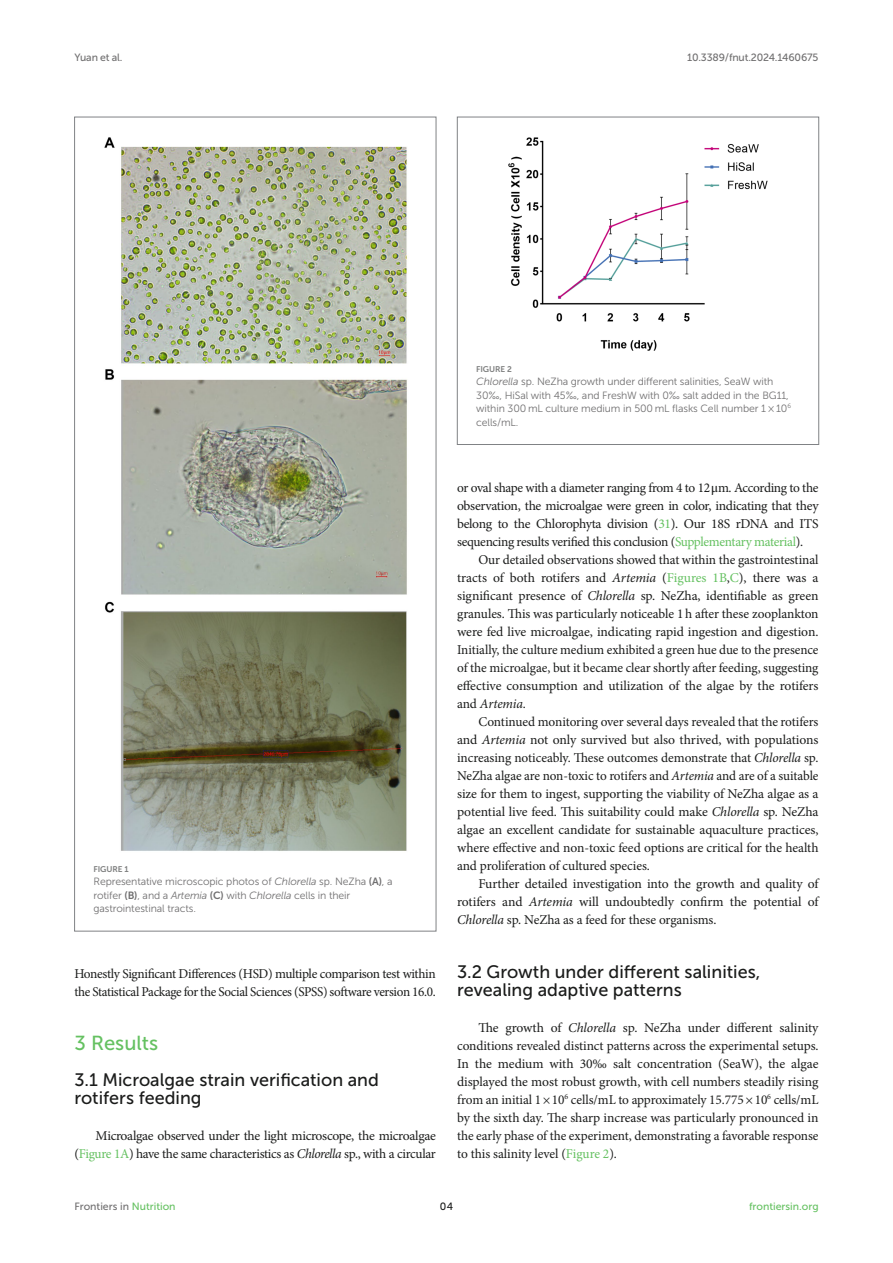
<style>
.page{position:relative;width:893px;height:1263px;background:#fff}
.page>*{position:absolute;margin:0;border:0;box-sizing:border-box;transform-origin:0 0}
.HEAD_1{font:20.25px "Museo Sans 500";color:#65c161}
.HEAD_2{font:18px/18px "Museo Sans 500";color:#1b1c1b}
.HEAD_2_after_HEAD_1{font:18px/18px "Museo Sans 500";color:#1b1c1b}
.TEXT{font:13.5px/18px "Minion Pro";letter-spacing:-.005em;color:#1b1c1b;text-align:justify}
.TEXT_FLUSH{font:13.5px/18px "Minion Pro";letter-spacing:-.025em;color:#1b1c1b;text-align:justify}
.FIG_LEG{font:10.5px/13.5px "Museo Sans 300";letter-spacing:-.01em;color:#706f70}
.t1{font:10.5px "Museo Sans 500";letter-spacing:-.015em;color:#706f70}
.t2{font:10.5px "Museo Sans 500";color:#65c161}
.t3{font:10.5px "Museo Sans 500";color:#1b1c1b}
.FIG_HD{font:8.25px "Museo Sans 700";letter-spacing:-.01em;color:#7e7f7f}
.s1{font-style:italic}
.s2{font-family:"Museo Sans 700"}
.s3{color:#65c161}
.s4{font-family:"STIX General"}
</style>
<div class="page">
<img style="left:104px;top:137px;width:303px;height:714px">
<img style="left:508px;top:137px;width:260px;height:214px">
<div style="left:457px;top:117px;width:362px;height:328px;border:1px solid #808285"></div>
<p class="t1" style="left:74px;top:51px;width:50px">Yuan et al.</p>
<p class="t1" style="left:687px;top:51px;width:133px">10.3389/fnut.2024.1460675</p>
<p class="FIG_HD" style="left:476px;top:364px;width:37px">FIGURE 2</p>
<p class="FIG_LEG" style="left:476px;top:375px;width:316px"><span class="s1">Chlorella</span> sp. NeZha growth under different salinities, SeaW with 30‰, HiSal with 45‰, and FreshW with 0‰ salt added in the BG11, within 300 mL culture medium in 500 mL flasks Cell number 1 × 10<sup>6 </sup>cells/mL.</p>
<p class="FIG_HD" style="left:94px;top:864px;width:37px">FIGURE 1</p>
<p class="FIG_LEG" style="left:94px;top:875px;width:300px">Representative microscopic photos of <span class="s1">Chlorella</span> sp. NeZha <span class="s2">(A)</span>, a rotifer <span class="s2">(B)</span>, and a <span class="s1">Artemia</span> <span class="s2">(C)</span> with <span class="s1">Chlorella</span> cells in their gastrointestinal tracts.</p>
<p class="TEXT_FLUSH" style="left:74px;top:965px;width:363px">Honestly Significant Differences (HSD) multiple comparison test within the Statistical Package for the Social Sciences (SPSS) software version 16.0.</p>
<p class="HEAD_1" style="left:74px;top:1032px;width:85px">3 Results</p>
<p class="HEAD_2_after_HEAD_1" style="left:74px;top:1071px;width:306px">3.1 Microalgae strain verification and rotifers feeding</p>
<p class="TEXT_FLUSH" style="left:74px;top:1127px;width:363px;text-align:right">Microalgae observed under the light microscope, the microalgae (<span class="s3">Figure 1A</span>) have the same characteristics as <span class="s1">Chlorella</span> sp., with a circular</p>
<p class="TEXT_FLUSH" style="left:457px;top:479px;width:363px">or oval shape with a diameter ranging from 4 to 12<span class="s4">μ</span>m. According to the observation, the microalgae were green in color, indicating that they belong to the Chlorophyta division (<span class="s3">31</span>). Our 18S rDNA and ITS sequencing results verified this conclusion (<span class="s3">Supplementary material</span>).</p>
<p class="TEXT" style="left:457px;top:551px;width:363px;text-indent:21px">Our detailed observations showed that within the gastrointestinal tracts of both rotifers and <span class="s1">Artemia</span> (<span class="s3">Figures 1B</span>,<span class="s3">C</span>), there was a significant presence of <span class="s1">Chlorella</span> sp. NeZha, identifiable as green granules. This was particularly noticeable 1h after these zooplankton were fed live microalgae, indicating rapid ingestion and digestion.<br>Initially, the culture medium exhibited a green hue due to the presence of the microalgae, but it became clear shortly after feeding, suggesting effective consumption and utilization of the algae by the rotifers and <span class="s1">Artemia</span>.</p>
<p class="TEXT" style="left:457px;top:713px;width:363px;text-indent:21px">Continued monitoring over several days revealed that the rotifers and <span class="s1">Artemia</span> not only survived but also thrived, with populations increasing noticeably. These outcomes demonstrate that <span class="s1">Chlorella</span> sp.<br>NeZha algae are non-toxic to rotifers and <span class="s1">Artemia</span> and are of a suitable size for them to ingest, supporting the viability of NeZha algae as a potential live feed. This suitability could make <span class="s1">Chlorella</span> sp. NeZha algae an excellent candidate for sustainable aquaculture practices, where effective and non-toxic feed options are critical for the health and proliferation of cultured species.</p>
<p class="TEXT" style="left:457px;top:875px;width:363px;text-indent:21px">Further detailed investigation into the growth and quality of rotifers and <span class="s1">Artemia</span> will undoubtedly confirm the potential of <span class="s1">Chlorella</span> sp. NeZha as a feed for these organisms.</p>
<p class="HEAD_2" style="left:457px;top:963px;width:305px">3.2 Growth under different salinities, revealing adaptive patterns</p>
<p class="TEXT_FLUSH" style="left:457px;top:1019px;width:363px;text-indent:21px">The growth of <span class="s1">Chlorella</span> sp. NeZha under different salinity conditions revealed distinct patterns across the experimental setups.<br>In the medium with 30‰ salt concentration (SeaW), the algae displayed the most robust growth, with cell numbers steadily rising from an initial 1×10<sup>6</sup> cells/mL to approximately 15.775×10<sup>6</sup> cells/mL by the sixth day. The sharp increase was particularly pronounced in the early phase of the experiment, demonstrating a favorable response to this salinity level (<span class="s3">Figure 2</span>).</p>
<p class="t1" style="left:74px;top:1200px;width:103px">Frontiers in <span class="s3">Nutrition</span></p>
<p class="t3" style="left:440px;top:1200px;width:15px">04</p>
<p class="t2" style="left:749px;top:1200px;width:71px">frontiersin.org</p>
</div>
